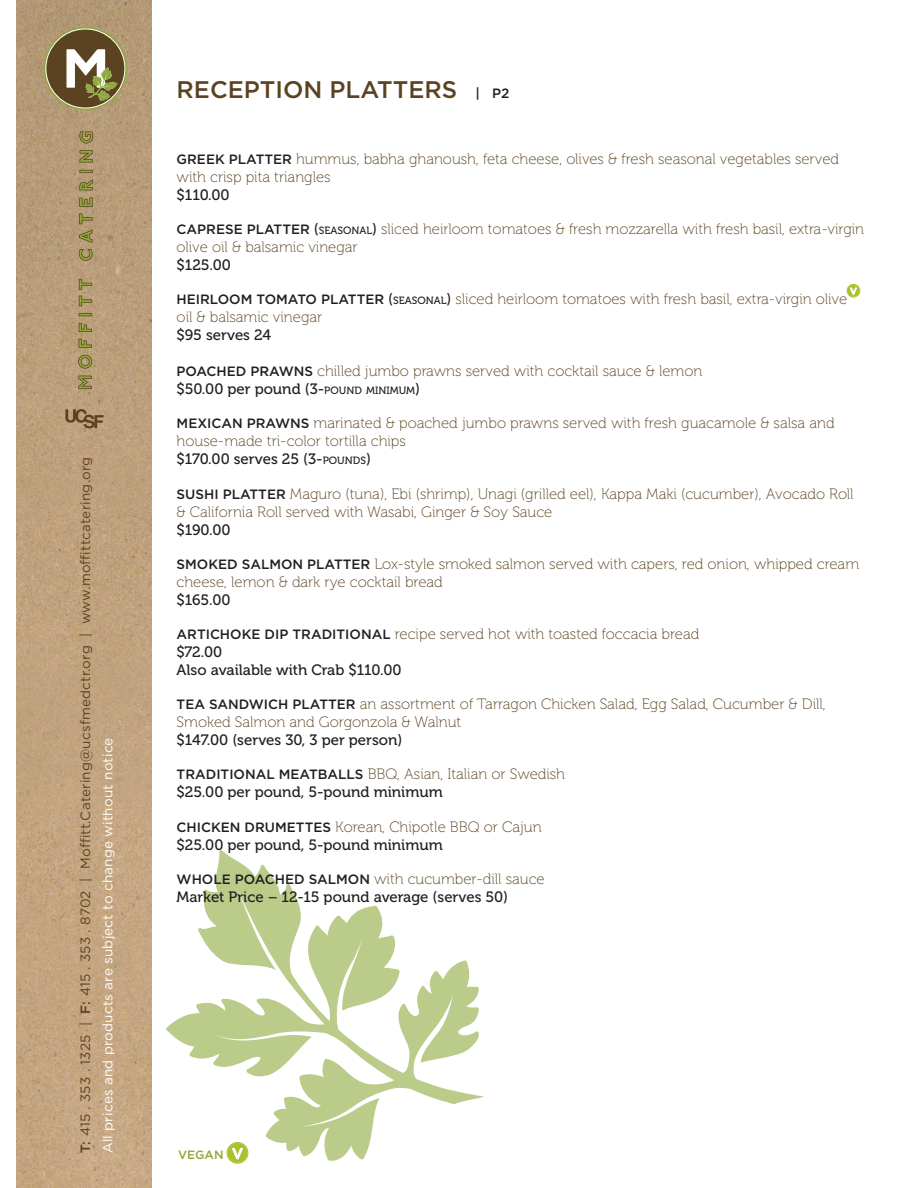
<style>
.page{position:relative;width:918px;height:1188px;background:#fff}
.page>*{position:absolute;margin:0;border:0;box-sizing:border-box;transform-origin:0 0}
.menu_title{font:500 24px "Gotham";color:#5b4321}
.t1{font:15px/18px "Museo 100";color:#5b4321}
.t2{font:15px "Museo 500";color:#231f20}
.t3{font:13.5px/22.5px "Gotham";letter-spacing:.015em;color:#5b4321}
.menu_BL{font:500 12px "Gotham";color:#8ea83a}
.s1{font-weight:500}
.s2{color:#fff}
.s3{font-size:13.5px;color:#231f20}
.s4{font-family:"Gotham";font-weight:500;font-size:13.5px;color:#231f20}
.s5{font-family:"Museo 500";color:#231f20}
.s6{font-family:"Museo 500";font-size:10.5px;color:#231f20}
.s7{font-style:inherit}
.s8{font-size:10.5px}
</style>
<div class="page">
<img style="left:17px;top:0;width:135px;height:1188px">
<svg style="left:78px;top:376px;width:16px;height:13px"></svg>
<svg style="left:78px;top:355px;width:14px;height:14px"></svg>
<svg style="left:78px;top:339px;width:14px;height:9px"></svg>
<svg style="left:79px;top:323px;width:13px;height:9px"></svg>
<svg style="left:79px;top:313px;width:13px;height:3px"></svg>
<svg style="left:79px;top:296px;width:13px;height:10px"></svg>
<svg style="left:79px;top:279px;width:13px;height:11px"></svg>
<svg style="left:79px;top:249px;width:14px;height:12px"></svg>
<svg style="left:79px;top:230px;width:14px;height:13px"></svg>
<svg style="left:79px;top:213px;width:14px;height:11px"></svg>
<svg style="left:79px;top:197px;width:14px;height:10px"></svg>
<svg style="left:79px;top:179px;width:14px;height:11px"></svg>
<svg style="left:79px;top:170px;width:14px;height:3px"></svg>
<svg style="left:79px;top:150px;width:14px;height:13px"></svg>
<svg style="left:79px;top:131px;width:15px;height:13px"></svg>
<svg style="left:44px;top:27px;width:83px;height:83px;background:#8e7f5a"></svg>
<svg style="left:65px;top:409px;width:39px;height:19px"></svg>
<svg style="left:166px;top:850px;width:228px;height:259px"></svg>
<div style="left:847px;top:284px;width:13px;height:13px;border:1px solid #abc02a;border-radius:50%"></div>
<svg style="left:847px;top:285px;width:13px;height:12px"></svg>
<svg style="left:850px;top:288px;width:7px;height:7px"></svg>
<div style="left:227px;top:1142px;width:21px;height:21px;border:1px solid #abc02a;border-radius:50%"></div>
<div style="left:228px;top:1143px;width:19px;height:20px;background:#abc02a;border-radius:50%"></div>
<svg style="left:232px;top:1148px;width:11px;height:11px"></svg>
<svg style="left:80px;top:836px;width:10px;height:12px"></svg>
<svg style="left:80px;top:552px;width:10px;height:12px"></svg>
<p class="t3" style="left:74px;top:1153px;width:698px;rotate:-90deg"><span class="s1">T:</span> 415 . 353 . 1325 | <span class="s1">F:</span> 415 . 353 . 8702 | Mo tt.Catering@ucsfmedctr.org | www.mo ttcatering.org<br><span class="s2">All prices and products are subject to change without notice</span></p>
<p class="menu_title" style="left:177px;top:75px;width:334px">RECEPTION PLATTERS <span class="s3">| P2</span></p>
<p class="t1" style="left:177px;top:150px;width:664px"><span class="s4">GREEK PLATTER</span> hummus, babha ghanoush, feta cheese, olives &amp; fresh seasonal vegetables served with crisp pita triangles</p>
<p class="t2" style="left:177px;top:186px;width:55px">$110.00</p>
<p class="t1" style="left:177px;top:220px;width:689px"><span class="s4">CAPRESE PLATTER</span> <span class="s5">(</span><span class="s6">SEASONAL</span><span class="s5">)</span> sliced heirloom tomatoes &amp; fresh mozzarella with fresh basil, extra-virgin olive oil &amp; balsamic vinegar</p>
<p class="t2" style="left:177px;top:257px;width:56px">$125.00</p>
<p class="t1" style="left:177px;top:290px;width:672px"><span class="s4">HEIRLOOM TOMATO PLATTER</span> <span class="s5">(</span><span class="s6">SEASONAL</span><span class="s5">)</span> sliced heirloom tomatoes with fresh basil, extra-virgin olive oil &amp; balsamic vinegar</p>
<p class="t2" style="left:177px;top:327px;width:96px">$95 serves 24</p>
<p class="t1" style="left:177px;top:362px;width:527px"><span class="s4">POACHED PRAWNS</span> chilled jumbo prawns served with cocktail sauce &amp; lemon</p>
<p class="t2" style="left:177px;top:381px;width:245px">$50.00 per pound (<span class="s7">3-</span><span class="s8">POUND MINIMUM</span><span class="s7">)</span></p>
<p class="t1" style="left:177px;top:415px;width:659px"><span class="s4">MEXICAN PRAWNS</span> marinated &amp; poached jumbo prawns served with fresh guacamole &amp; salsa and house-made tri-color tortilla chips</p>
<p class="t2" style="left:177px;top:451px;width:196px">$170.00 serves 25 <span class="s7">(3-</span><span class="s8">POUNDS</span><span class="s7">)</span></p>
<p class="t1" style="left:177px;top:485px;width:679px"><span class="s4">SUSHI PLATTER</span> Maguro (tuna), Ebi (shrimp), Unagi (grilled eel), Kappa Maki (cucumber), Avocado Roll &amp; California Roll served with Wasabi, Ginger &amp; Soy Sauce</p>
<p class="t2" style="left:177px;top:521px;width:56px">$190.00</p>
<p class="t1" style="left:177px;top:555px;width:684px"><span class="s4">SMOKED SALMON PLATTER</span> Lox-style smoked salmon served with capers, red onion, whipped cream cheese, lemon &amp; dark rye cocktail bread</p>
<p class="t2" style="left:177px;top:591px;width:56px">$165.00</p>
<p class="t1" style="left:177px;top:625px;width:524px"><span class="s4">ARTICHOKE DIP TRADITIONAL</span> recipe served hot with toasted foccacia bread</p>
<p class="t2" style="left:177px;top:644px;width:47px">$72.00</p>
<p class="t2" style="left:177px;top:662px;width:226px">Also available with Crab $110.00</p>
<p class="t1" style="left:177px;top:695px;width:651px"><span class="s4">TEA SANDWICH PLATTER</span> an assortment of Tarragon Chicken Salad, Egg Salad, Cucumber &amp; Dill,<br>Smoked Salmon and Gorgonzola &amp; Walnut</p>
<p class="t2" style="left:177px;top:732px;width:227px">$147.00 (serves 30, 3 per person)</p>
<p class="t1" style="left:177px;top:766px;width:390px"><span class="s4">TRADITIONAL MEATBALLS</span> BBQ, Asian, Italian or Swedish</p>
<p class="t2" style="left:177px;top:784px;width:268px">$25.00 per pound, 5-pound minimum</p>
<p class="t1" style="left:177px;top:818px;width:367px"><span class="s4">CHICKEN DRUMETTES</span> Korean, Chipotle BBQ or Cajun</p>
<p class="t2" style="left:177px;top:836px;width:268px">$25.00 per pound, 5-pound minimum</p>
<p class="t1" style="left:177px;top:870px;width:370px"><span class="s4">WHOLE POACHED SALMON</span> with cucumber-dill sauce</p>
<p class="t2" style="left:177px;top:888px;width:333px">Market Price – 12-15 pound average (serves 50)</p>
<p class="menu_BL" style="left:178px;top:1148px;width:47px">VEGAN</p>
</div>
